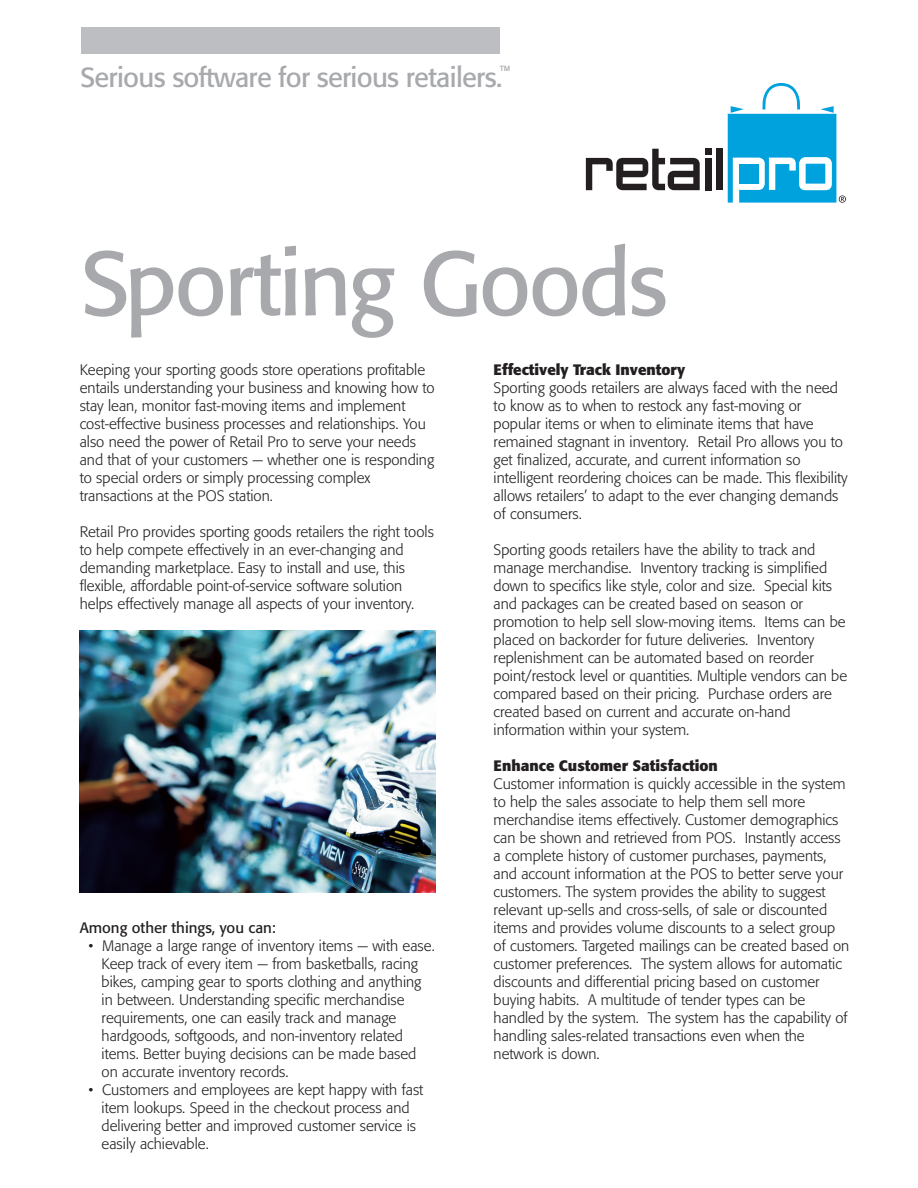
<style>
.page{position:relative;width:918px;height:1188px;background:#fff}
.page>*{position:absolute;margin:0;border:0;box-sizing:border-box;transform-origin:0 0}
.t1{font:90px "Formata";letter-spacing:-.03em;color:#a8a9ad}
.t2{font:27.3px "Formata";letter-spacing:-.025em;color:#a8a9ad}
.t3{font:300 15px/18px "Formata";color:#231f20}
.t4{font:700 15px "Formata";color:#231f20}
.t5{font:15px "Formata";color:#231f20}
</style>
<div class="page">
<div style="left:717px;top:149px;width:6px;height:41px;background:#231f20"></div>
<svg style="left:728px;top:83px;width:118px;height:120px"></svg>
<svg style="left:586px;top:149px;width:125px;height:41px"></svg>
<div style="left:739px;top:164px;width:19px;height:19px;background:#00a2dd"></div>
<img style="left:80px;top:631px;width:355px;height:261px">
<svg style="left:85px;top:250px;width:41px;height:67px"></svg>
<div style="left:82px;top:27px;width:418px;height:27px;background:#bdbec1"></div>
<h2 class="t2" style="left:80px;top:60px;width:432px">Serious software for serious retailers.<sup>™</sup></h2>
<h1 class="t1" style="left:125px;top:229px;width:545px">porting Goods</h1>
<p class="t3" style="left:80px;top:361px;width:356px">Keeping your sporting goods store operations profitable entails understanding your business and knowing how to stay lean, monitor fast-moving items and implement cost-effective business processes and relationships. You also need the power of Retail Pro to serve your needs and that of your customers — whether one is responding to special orders or simply processing complex transactions at the POS station.</p>
<p class="t3" style="left:80px;top:523px;width:356px">Retail Pro provides sporting goods retailers the right tools to help compete effectively in an ever-changing and demanding marketplace. Easy to install and use, this flexible, affordable point-of-service software solution helps effectively manage all aspects of your inventory.</p>
<p class="t5" style="left:80px;top:919px;width:198px">Among other things, you can:</p>
<p class="t3" style="left:102px;top:937px;width:335px;text-indent:-13px">• Manage a large range of inventory items — with ease.<br>Keep track of every item — from basketballs, racing bikes, camping gear to sports clothing and anything in between. Understanding specific merchandise requirements, one can easily track and manage hardgoods, softgoods, and non-inventory related items. Better buying decisions can be made based on accurate inventory records.</p>
<p class="t3" style="left:102px;top:1081px;width:323px;text-indent:-13px">• Customers and employees are kept happy with fast item lookups. Speed in the checkout process and delivering better and improved customer service is easily achievable.</p>
<p class="t4" style="left:494px;top:360px;width:193px">Effectively Track Inventory</p>
<p class="t3" style="left:494px;top:379px;width:356px">Sporting goods retailers are always faced with the need to know as to when to restock any fast-moving or popular items or when to eliminate items that have remained stagnant in inventory. Retail Pro allows you to get finalized, accurate, and current information so intelligent reordering choices can be made. This flexibility allows retailers’ to adapt to the ever changing demands of consumers.</p>
<p class="t3" style="left:494px;top:541px;width:355px">Sporting goods retailers have the ability to track and manage merchandise. Inventory tracking is simplified down to specifics like style, color and size. Special kits and packages can be created based on season or promotion to help sell slow-moving items. Items can be placed on backorder for future deliveries. Inventory replenishment can be automated based on reorder point/restock level or quantities. Multiple vendors can be compared based on their pricing. Purchase orders are created based on current and accurate on-hand information within your system.</p>
<p class="t4" style="left:494px;top:756px;width:226px">Enhance Customer Satisfaction</p>
<p class="t3" style="left:494px;top:775px;width:357px">Customer information is quickly accessible in the system to help the sales associate to help them sell more merchandise items effectively. Customer demographics can be shown and retrieved from POS. Instantly access a complete history of customer purchases, payments, and account information at the POS to better serve your customers. The system provides the ability to suggest relevant up-sells and cross-sells, of sale or discounted items and provides volume discounts to a select group of customers. Targeted mailings can be created based on customer preferences. The system allows for automatic discounts and differential pricing based on customer buying habits. A multitude of tender types can be handled by the system. The system has the capability of handling sales-related transactions even when the network is down.</p>
<p class="t3" style="left:827px;top:381px;width:6px">-</p>
</div>
